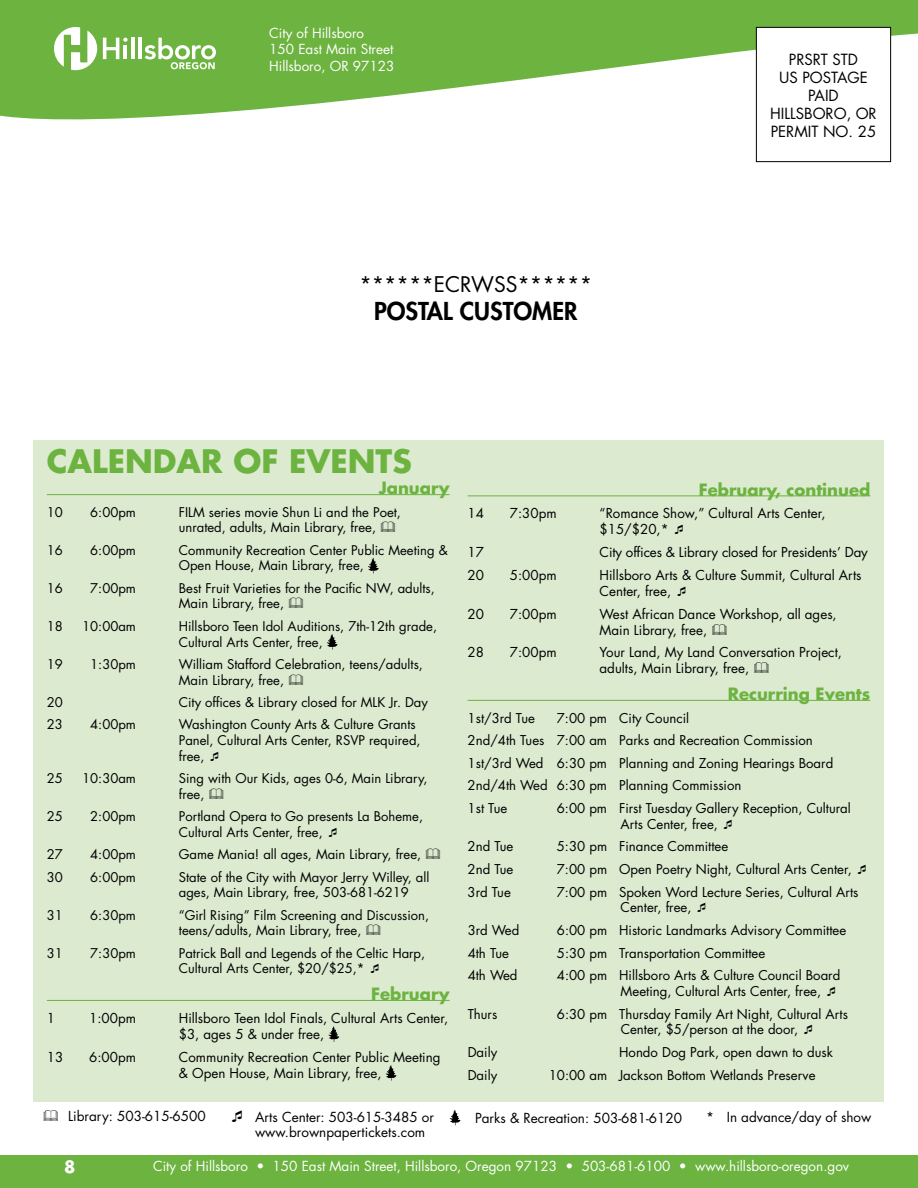
<style>
.page{position:relative;width:918px;height:1188px;background:#fff}
.page>*{position:absolute;margin:0;border:0;box-sizing:border-box;transform-origin:0 0}
.t1{font:700 31.5px "Futura Std";color:#6cb33f}
.t2{font:800 24px "Futura Std";color:#000}
.t3{font:21px "Futura Std";color:#000}
.t4{font:700 16.5px "Futura Std";color:#6cb33f}
.t5{font:700 16.5px "Futura Std";color:#fff}
.t6{font:15px/18px "Futura Std";color:#000}
.t7{font:13.5px/16.2px "Futura Std";color:#fff}
.t8{font:13.5px/15px "Futura Std";color:#000}
.t9{font:13.35px/16px "Futura Std";color:#000}
.t10{font:13.2px/22.6px "Futura Std";color:#000}
.t11{font:13.05px/15.6px "Futura Std";color:#000}
</style>
<div class="page">
<div style="left:0;top:1156px;width:918px;height:32px;background:#6cb33f"></div>
<svg style="left:0;top:0;width:918px;height:143px;fill:#6cb33f"></svg>
<hr style="left:131px;top:38px;width:3px;height:21px;background:#fff">
<hr style="left:138px;top:38px;width:4px;height:21px;background:#fff">
<svg style="left:145px;top:38px;width:71px;height:31px"></svg>
<svg style="left:103px;top:38px;width:25px;height:21px"></svg>
<svg style="left:54px;top:27px;width:43px;height:43px"></svg>
<div style="left:33px;top:440px;width:851px;height:662px;background:#dcead0"></div>
<hr style="left:47px;top:494px;width:403px;height:1px;background:#6cb33f">
<hr style="left:47px;top:1000px;width:403px;height:1px;background:#6cb33f">
<svg style="left:368px;top:558px;width:11px;height:15px"></svg>
<svg style="left:327px;top:634px;width:11px;height:16px"></svg>
<svg style="left:328px;top:1026px;width:11px;height:16px"></svg>
<svg style="left:386px;top:1065px;width:10px;height:16px"></svg>
<hr style="left:468px;top:496px;width:402px;height:1px;background:#6cb33f">
<hr style="left:468px;top:700px;width:402px;height:1px;background:#6cb33f">
<div style="left:756px;top:27px;width:135px;height:135px;background:#fff"></div>
<div style="left:756px;top:27px;width:135px;height:135px;border:1px solid #000"></div>
<svg style="left:450px;top:1110px;width:10px;height:15px"></svg>
<p class="t7" style="left:269px;top:25px;width:127px">City of Hillsboro<br>150 East Main Street<br>Hillsboro, OR 97123</p>
<h3 class="t3" style="left:359px;top:271px;width:116px">******ECRWSS</h3>
<h3 class="t3" style="left:518px;top:271px;width:76px">******</h3>
<h2 class="t2" style="left:374px;top:296px;width:205px">POSTAL CUSTOMER</h2>
<h1 class="t1" style="left:47px;top:440px;width:44px">Calendar</h1>
<h1 class="t1" style="left:233px;top:440px;width:77px">of events</h1>
<p class="t4" style="left:379px;top:477px;width:72px">January</p>
<p class="t6" style="left:789px;top:50px;width:17px">PRSRT</p>
<p class="t6" style="left:832px;top:50px;width:27px">ST D</p>
<p class="t6" style="left:779px;top:68px;width:88px">US POSTAGE</p>
<p class="t6" style="left:808px;top:86px;width:32px">PAID</p>
<p class="t6" style="left:770px;top:104px;width:10px">HILLSBORO</p>
<p class="t6" style="left:771px;top:104px;width:107px;text-indent:76px">, OR<br>PERMIT NO. 25</p>
<p class="t4" style="left:699px;top:478px;width:173px">February, continued</p>
<p class="t11" style="left:47px;top:504px;width:18px">10</p>
<p class="t11" style="left:90px;top:504px;width:47px">6:00pm</p>
<p class="t11" style="left:179px;top:504px;width:224px">FILM series movie Shun Li and the Poet, unrated, adults, Main Library, free,</p>
<p class="t11" style="left:47px;top:542px;width:18px">16</p>
<p class="t11" style="left:90px;top:542px;width:47px">6:00pm</p>
<p class="t11" style="left:179px;top:542px;width:270px">Community Recreation Center Public Meeting &amp;<br>Open H ouse, Main Library, free,</p>
<p class="t11" style="left:47px;top:580px;width:18px">16</p>
<p class="t11" style="left:90px;top:580px;width:72px">7:00pm B</p>
<p class="t11" style="left:179px;top:580px;width:257px;text-indent:7px">est Fruit Varieties for the Pacific NW, adults,<br>Main Library, free,</p>
<p class="t11" style="left:179px;top:618px;width:260px;text-indent:9px">illsboro Teen Idol Auditions, 7th-12th grade,<br>Cultural Arts Center, free,</p>
<p class="t11" style="left:47px;top:618px;width:18px">18</p>
<p class="t11" style="left:82px;top:618px;width:81px">10:00am H</p>
<p class="t11" style="left:179px;top:657px;width:246px;text-indent:14px">illiam Stafford Celebration, teens/adults,<br>Main Library, free,</p>
<p class="t11" style="left:47px;top:657px;width:18px">19</p>
<p class="t11" style="left:90px;top:657px;width:76px">1:30pm W</p>
<p class="t11" style="left:47px;top:695px;width:18px">20</p>
<p class="t11" style="left:179px;top:695px;width:251px">City offices &amp; Library closed for MLK Jr. Day</p>
<p class="t11" style="left:47px;top:717px;width:18px">23</p>
<p class="t11" style="left:90px;top:717px;width:76px">4:00pm W</p>
<p class="t11" style="left:179px;top:717px;width:243px;text-indent:13px">ashington County Arts &amp; Culture Grants<br>Panel, Cultural Arts Center, RSVP required, free,</p>
<p class="t11" style="left:179px;top:771px;width:250px;text-indent:7px">ing with Our Kids, ages 0-6, Main Library, free,</p>
<p class="t11" style="left:47px;top:771px;width:18px">25</p>
<p class="t11" style="left:82px;top:771px;width:80px">10:30am S</p>
<p class="t11" style="left:47px;top:809px;width:18px">25</p>
<p class="t11" style="left:90px;top:809px;width:47px">2:00pm</p>
<p class="t11" style="left:179px;top:809px;width:246px">Portland Opera to Go presents La Boheme,<br>Cultural Arts Center, free,</p>
<p class="t11" style="left:47px;top:847px;width:18px">27</p>
<p class="t11" style="left:90px;top:847px;width:47px">4:00pm</p>
<p class="t11" style="left:179px;top:847px;width:244px">Game Mania! all ages, Main Library, free,</p>
<p class="t11" style="left:47px;top:869px;width:18px">30</p>
<p class="t11" style="left:90px;top:869px;width:72px">6:00pm S</p>
<p class="t11" style="left:179px;top:869px;width:252px;text-indent:7px">tate of the City with Mayor Jerry Willey, all ages, Main Library, free, 503-681-6219</p>
<p class="t11" style="left:47px;top:907px;width:18px">31</p>
<p class="t11" style="left:90px;top:907px;width:47px">6:30pm</p>
<p class="t11" style="left:179px;top:907px;width:252px">“Girl Rising” Film Screening and Discussion, teens/adults, Main Library, free,</p>
<p class="t11" style="left:47px;top:945px;width:18px">31</p>
<p class="t11" style="left:90px;top:945px;width:47px">7:30pm</p>
<p class="t11" style="left:179px;top:945px;width:248px">Patrick Ball and Legends of the Celtic Harp,<br>Cultural Arts Center, $20/$25,*</p>
<p class="t4" style="left:371px;top:983px;width:80px">February</p>
<p class="t9" style="left:47px;top:1010px;width:10px">1</p>
<p class="t9" style="left:89px;top:1010px;width:74px">1:00pm H</p>
<p class="t9" style="left:179px;top:1010px;width:271px;text-indent:10px">illsboro Teen Idol Finals, Cultural Arts Center, $3, ages 5 &amp; under free,</p>
<p class="t9" style="left:47px;top:1049px;width:18px">13</p>
<p class="t9" style="left:89px;top:1049px;width:48px">6:00pm</p>
<p class="t9" style="left:179px;top:1049px;width:263px">Community Recreation Center Public Meeting &amp; Open H ouse, Main Library, free,</p>
<p class="t9" style="left:468px;top:505px;width:18px">14</p>
<p class="t9" style="left:510px;top:505px;width:48px">7:30pm</p>
<p class="t9" style="left:600px;top:505px;width:227px">“Romance Show,” Cultural Arts Center, $15/$20,*</p>
<p class="t9" style="left:468px;top:544px;width:18px">17</p>
<p class="t9" style="left:600px;top:544px;width:270px">City offices &amp; Library closed for Presidents’ Day</p>
<p class="t9" style="left:468px;top:567px;width:18px">20</p>
<p class="t9" style="left:510px;top:567px;width:74px">5:00pm H</p>
<p class="t9" style="left:600px;top:567px;width:263px;text-indent:10px">illsboro Arts &amp; Culture Summit, Cultural Arts<br>Center, free,</p>
<p class="t9" style="left:600px;top:606px;width:239px;text-indent:13px">est African Dance Workshop, all ages,<br>Main Library, free,</p>
<p class="t9" style="left:468px;top:606px;width:18px">20</p>
<p class="t9" style="left:510px;top:606px;width:77px">7:00pm W</p>
<p class="t9" style="left:600px;top:645px;width:244px;text-indent:7px">our Land, My Land Conversation Project, adults, Main Library, free,</p>
<p class="t4" style="left:728px;top:683px;width:144px">Recurring Events</p>
<p class="t9" style="left:468px;top:645px;width:18px">28</p>
<p class="t9" style="left:510px;top:645px;width:74px">7:00pm Y</p>
<p class="t10" style="left:468px;top:707px;width:367px;text-indent:89px">7:00 pm City Council<br>2nd/4th Tues 7:00 am Parks and Recreation Commission 1st/3rd Wed 6:30 pm Planning and Zoning Hearings Board 2nd/4th Wed 6:30 pm Planning Commission<br>1st Tue</p>
<p class="t10" style="left:468px;top:707px;width:69px">1st/3rd Tue</p>
<p class="t10" style="left:621px;top:800px;width:232px;line-height:15.9px;text-indent:-64px">6:00 pm First Tuesday Gallery Reception, Cultural<br>Arts Center, free,</p>
<p class="t10" style="left:468px;top:835px;width:47px">2nd Tue</p>
<p class="t10" style="left:557px;top:835px;width:173px">5:30 pm Finance Committee</p>
<p class="t10" style="left:468px;top:858px;width:47px">2nd Tue</p>
<p class="t10" style="left:557px;top:858px;width:296px">7:00 pm Open Poetry Night, Cultural Arts Center,</p>
<p class="t10" style="left:468px;top:880px;width:45px">3rd Tue</p>
<p class="t10" style="left:621px;top:884px;width:239px;line-height:15.9px;text-indent:-64px">7:00 pm S poken Word Lecture Series, Cultural Arts<br>Center, free,</p>
<p class="t10" style="left:468px;top:919px;width:53px">3rd Wed</p>
<p class="t10" style="left:557px;top:919px;width:291px">6:00 pm H istoric Landmarks Advisory Committee</p>
<p class="t10" style="left:468px;top:941px;width:43px">4th Tue</p>
<p class="t10" style="left:557px;top:941px;width:210px">5:30 pm Transportation Committee</p>
<p class="t10" style="left:468px;top:964px;width:51px">4th Wed</p>
<p class="t10" style="left:621px;top:967px;width:221px;line-height:15.9px;text-indent:-64px">4:00 pm H illsboro Arts &amp; Culture Council Board<br>Meeting, Cultural Arts Center, free,</p>
<p class="t10" style="left:468px;top:1002px;width:31px">Thurs</p>
<p class="t10" style="left:621px;top:1006px;width:229px;line-height:15.9px;text-indent:-64px">6:30 pm Thursday Family Art Night, Cultural Arts<br>Center, $5/person at the door,</p>
<p class="t10" style="left:468px;top:1041px;width:31px">Daily</p>
<p class="t10" style="left:607px;top:1041px;width:227px">Hondo Dog Park, open dawn to dusk</p>
<p class="t10" style="left:468px;top:1064px;width:31px">Daily</p>
<p class="t10" style="left:549px;top:1064px;width:268px">10:00 am Jackson Bottom Wetlands Preserve</p>
<p class="t8" style="left:59px;top:1109px;width:148px">Library: 503-615-6500</p>
<p class="t8" style="left:255px;top:1109px;width:180px">Arts Center: 503-615-3485 or www.brownpapertickets.com</p>
<p class="t8" style="left:475px;top:1111px;width:209px">Parks &amp; Recreation: 503-681-6120</p>
<p class="t8" style="left:706px;top:1110px;width:167px">* In advance/day of show</p>
<p class="t5" style="left:64px;top:1156px;width:13px">8</p>
<p class="t7" style="left:153px;top:1158px;width:698px">City of Hillsboro • 150 East Main Street, Hillsboro, Oregon 97123 • 503-681-6100 • www.hillsboro-oregon.gov</p>
</div>
